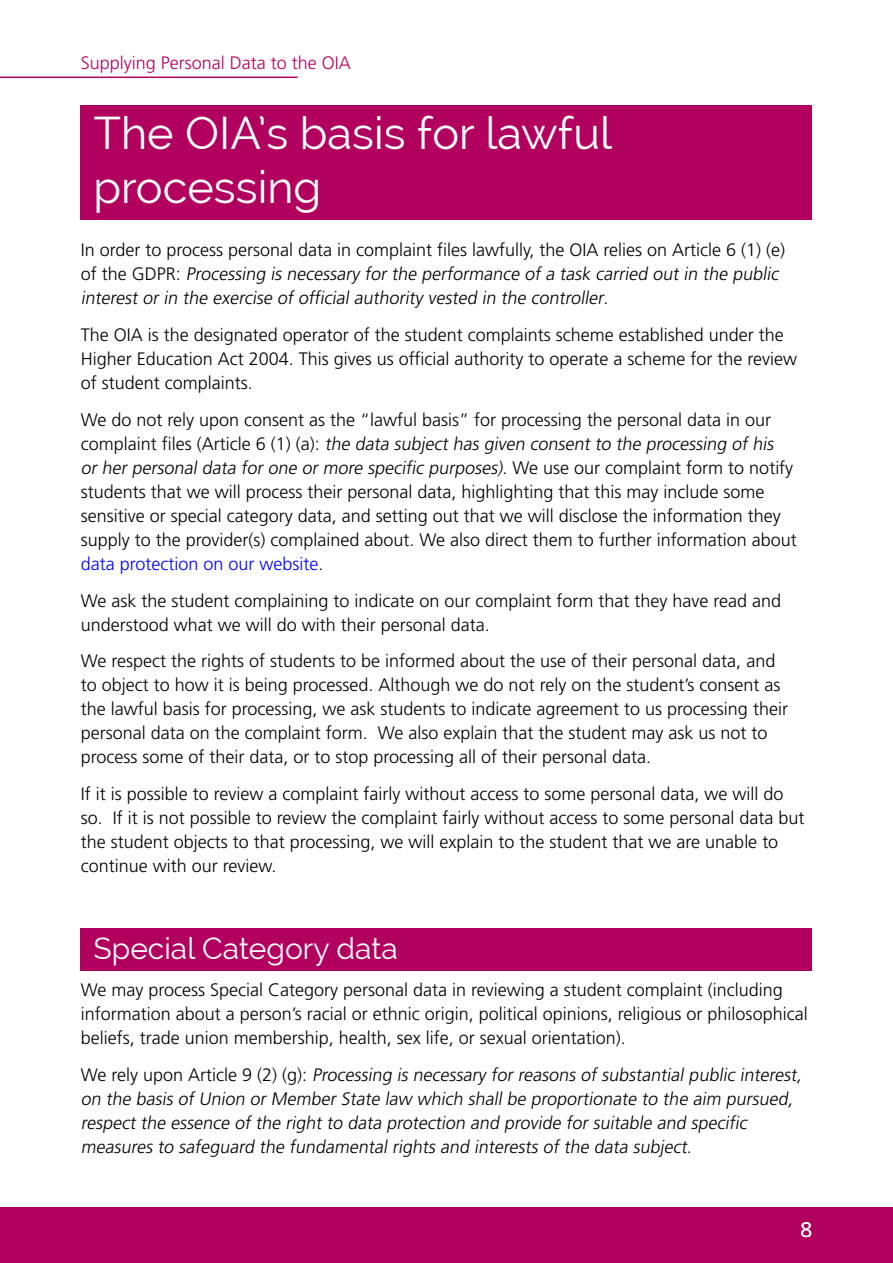
<style>
.page{position:relative;width:893px;height:1263px;background:#fff}
.page>*{position:absolute;margin:0;border:0;box-sizing:border-box;transform-origin:0 0}
.Main_Header{font:45px/54px "Raleway";color:#fff}
.SubHeader{font:30px "Raleway";color:#fff}
.t1{font:300 21px "Frutiger";color:#fff}
.Body{font:300 18px/24px "Frutiger";color:#000}
.Body-2{font:italic 300 18px/24px "Frutiger";color:#000}
.t2{font:300 18px "Frutiger";color:#b2005e}
.s1{font-style:normal}
.s2{font-style:italic}
.s3{color:#00f}
</style>
<div class="page">
<div style="left:0;top:1208px;width:893px;height:55px;background:#b2005e"></div>
<hr style="left:0;top:77px;width:298px;height:1px;background:#b2005e">
<div style="left:81px;top:105px;width:731px;height:115px;background:#b2005e"></div>
<div style="left:81px;top:928px;width:731px;height:43px;background:#b2005e"></div>
<p class="t2" style="left:81px;top:52px;width:272px">Supplying Personal Data to the OIA</p>
<p class="Main_Header" style="left:94px;top:106px;width:520px">The OIA’s basis for lawful processing</p>
<p class="Body-2" style="left:81px;top:238px;width:706px"><span class="s1">In order to process personal data in complaint files lawfully, the OIA relies on Article 6 (1) (e) o f t h e G D P R :</span> Processing is necessary for the performance of a task carried out in the public interest or in the exercise of official authority vested in the controller<span class="s1">.</span></p>
<p class="Body" style="left:81px;top:323px;width:718px">The OIA is the designated operator of the student complaints scheme established under the<br>Higher Education Act 2004. This gives us official authority to operate a scheme for the review of student complaints.</p>
<p class="Body" style="left:81px;top:408px;width:718px">We do not rely upon consent as the “lawful basis” for processing the personal data in our<br>c o m p l a i n t f i l e s (A rt i c l e 6 ( 1 ) ( a ) : <span class="s2">the data subject has given consent to the processing of his or her personal data for one or more specific purposes)</span>. We u s e o u r c o m p l a i n t fo r m to n ot i fy students that we will process their personal data, highlighting that this may include some sensitive or special category data, and setting out that we will disclose the information they supply to the provider(s) complained about. We also direct them to further information about <span class="s3">data protection on our website</span>.</p>
<p class="Body" style="left:81px;top:589px;width:702px">We ask the student complaining to indicate on our complaint form that they have read and understood what we will do with their personal data.</p>
<p class="Body" style="left:81px;top:649px;width:709px">We respect the rights of students to be informed about the use of their personal data, and to object to how it is being processed. Although we do not rely on the student’s consent as the lawful basis for processing, we ask students to indicate agreement to us processing their personal data on the complaint form. We also explain that the student may ask us not to process some of their data, or to stop processing all of their personal data.</p>
<p class="Body" style="left:81px;top:782px;width:725px">If it is possible to review a complaint fairly without access to some personal data, we will do so. If it is not possible to review the complaint fairly without access to some personal data but the student objects to that processing, we will explain to the student that we are unable to continue with our review.</p>
<p class="SubHeader" style="left:94px;top:931px;width:306px">Special Category data</p>
<p class="Body" style="left:81px;top:978px;width:728px">We may process Special Category personal data in reviewing a student complaint (including information about a person’s racial or ethnic origin, political opinions, religious or philosophical beliefs, trade union membership, health, sex life, or sexual orientation).</p>
<p class="Body-2" style="left:81px;top:1063px;width:725px"><span class="s1">We re l y u p o n A rt i c l e 9 ( 2 ) ( g ) :</span> Processing is necessary for reasons of substantial public interest, on the basis of Union or Member State law which shall be proportionate to the aim pursued, respect the essence of the right to data protection and provide for suitable and specific measures to safeguard the fundamental rights and interests of the data subject<span class="s1">.</span></p>
<p class="t1" style="left:800px;top:1217px;width:13px">8</p>
</div>
